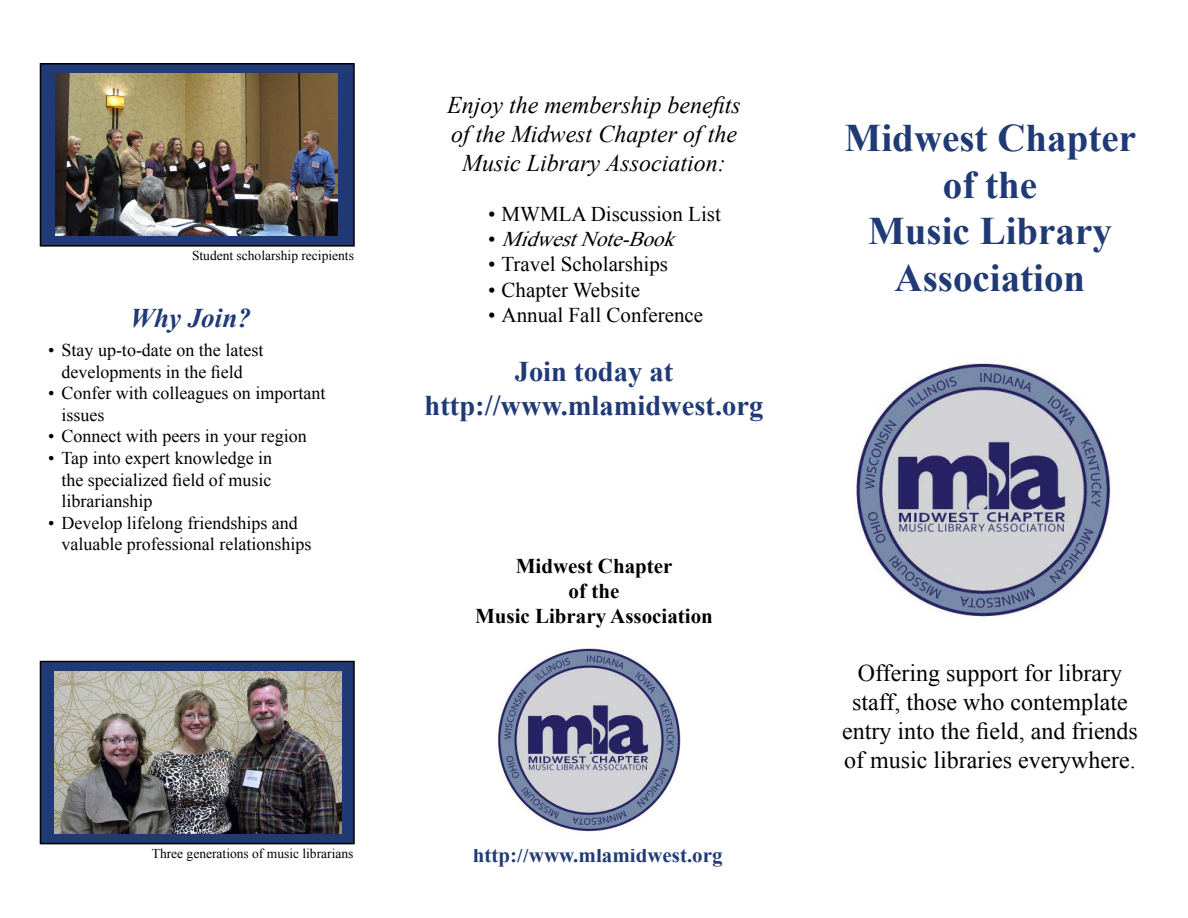
<style>
.page{position:relative;width:1188px;height:918px;background:#fff}
.page>*{position:absolute;margin:0;border:0;box-sizing:border-box;transform-origin:0 0}
.t1{font:700 39px/46.8px "Times New Roman";color:#203a76;text-align:center}
.t2{font:700 28.5px/34.2px "Times New Roman";color:#203a76;text-align:center}
.t3{font:italic 700 27px "Times New Roman";color:#203a76}
.t4{font:24px/28.8px "Times New Roman";color:#000;text-align:center}
.t5{font:italic 24px/28.8px "Times New Roman";color:#000;text-align:center}
.t6{font:21px "Times New Roman";color:#000}
.t7{font:700 21px/25.2px "Times New Roman";color:#000;text-align:center}
.t8{font:700 21px "Times New Roman";color:#203a76}
.t9{font:italic 21px "Times New Roman";color:#000}
.t10{font:18px/21.6px "Times New Roman";color:#000}
.t11{font:13.5px "Times New Roman";color:#000}
.s1{font-style:normal}
</style>
<div class="page">
<div style="left:40px;top:662px;width:314px;height:182px;background:#203a76"></div>
<div style="left:40px;top:661px;width:315px;height:183px;border:2px solid #000"></div>
<img style="left:856px;top:363px;width:255px;height:254px">
<img style="left:497px;top:647px;width:184px;height:185px">
<div style="left:40px;top:64px;width:314px;height:182px;background:#203a76"></div>
<div style="left:40px;top:63px;width:315px;height:184px;border:2px solid #000"></div>
<img style="left:54px;top:672px;width:287px;height:162px">
<img style="left:56px;top:74px;width:282px;height:162px">
<p class="t11" style="left:192px;top:246px;width:163px">Student scholarship recipients</p>
<h3 class="t3" style="left:130px;top:299px;width:122px">Why Join?</h3>
<p class="t10" style="left:48px;top:339px;width:217px;text-align:center">• Stay up-to-date on the latest developments in the field</p>
<p class="t10" style="left:62px;top:382px;width:265px;text-indent:-14px">• Confer with colleagues on important issues</p>
<p class="t10" style="left:48px;top:425px;width:260px">• Connect with peers in your region</p>
<p class="t10" style="left:62px;top:447px;width:212px;text-align:justify;text-indent:-14px">• Tap into expert knowledge in the specialized field of music librarianship</p>
<p class="t10" style="left:62px;top:512px;width:251px;text-indent:-14px">• Develop lifelong friendships and valuable professional relationships</p>
<h3 class="t5" style="left:447px;top:90px;width:295px">Enjoy the membership benefits of the Midwest Chapter of the<br>Music Library Association:</h3>
<p class="t6" style="left:488px;top:200px;width:234px">• MWMLA Discussion List</p>
<p class="t9" style="left:488px;top:225px;width:197px"><span class="s1">•</span> MidwestNote-Book</p>
<p class="t6" style="left:488px;top:250px;width:182px">• Travel Scholarships</p>
<p class="t6" style="left:488px;top:275px;width:153px">• Chapter Website</p>
<p class="t6" style="left:488px;top:301px;width:217px">• Annual Fall Conference</p>
<h2 class="t2" style="left:425px;top:354px;width:340px">Join today at http://www.mlamidwest.org</h2>
<p class="t7" style="left:475px;top:553px;width:239px">Midwest Chapter<br>of the<br>Music Library Association</p>
<p class="t11" style="left:152px;top:845px;width:203px">Three generations of music librarians</p>
<p class="t8" style="left:473px;top:841px;width:251px">http://www.mlamidwest.org</p>
<h1 class="t1" style="left:845px;top:113px;width:293px">Midwest Chapter of the<br>Music Library<br>Association</h1>
<h3 class="t4" style="left:842px;top:659px;width:297px">Offering support for library staff, those who contemplate entry into the field, and friends of music libraries everywhere.</h3>
</div>
